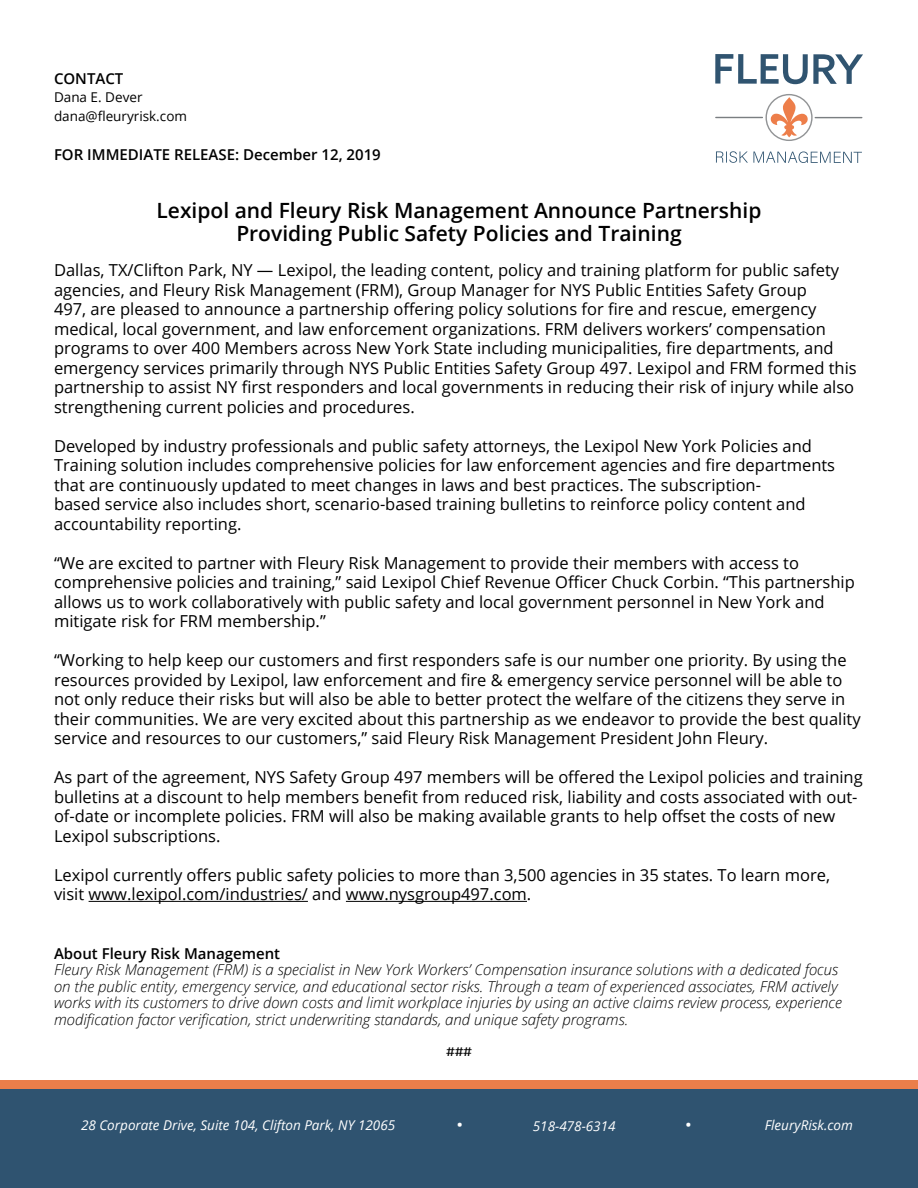
<style>
.page{position:relative;width:918px;height:1188px;background:#fff}
.page>*{position:absolute;margin:0;border:0;box-sizing:border-box;transform-origin:0 0}
.t1{font:600 21px/22.5px "Open Sans";color:#000;text-align:center}
.t2{font:16.5px/19.5px "Open Sans";color:#000}
.t3{font:16.5px "Tisa Pro";color:#000}
.t4{font:italic 300 15px/16.5px "Open Sans";color:#000}
.t5{font:600 15px "Open Sans";color:#000}
.t6{font:15px "Tisa Pro";color:#fff}
.t7{font:italic 13.5px "Open Sans";color:#fff}
.t8{font:13.5px/19.5px "Open Sans";color:#000}
</style>
<div class="page">
<div style="left:0;top:1089px;width:918px;height:99px;background:#2f5370"></div>
<div style="left:0;top:1080px;width:918px;height:9px;background:#eb7e4a"></div>
<svg style="left:715px;top:54px;width:148px;height:30px"></svg>
<svg style="left:716px;top:151px;width:146px;height:12px"></svg>
<svg style="left:771px;top:97px;width:37px;height:40px"></svg>
<div style="left:765px;top:94px;width:48px;height:47px;border:1px solid #929496;border-radius:50%"></div>
<hr style="left:815px;top:117px;width:47px;height:1px;background:#7a7e81">
<hr style="left:716px;top:117px;width:46px;height:1px;background:#7a7e81">
<hr style="left:89px;top:901px;width:219px;height:1px;background:#000">
<hr style="left:346px;top:901px;width:181px;height:1px;background:#000">
<p class="t5" style="left:54px;top:68px;width:71px">CONTACT</p>
<p class="t8" style="left:54px;top:87px;width:135px">Dana E. Dever dana@fleuryrisk.com</p>
<p class="t5" style="left:54px;top:144px;width:328px">FOR IMMEDIATE RELEASE: December 12, 2019</p>
<p class="t1" style="left:157px;top:199px;width:606px">Lexipol and Fleury Risk Management Announce Partnership<br>Providing Public Safety Policies and Training</p>
<p class="t2" style="left:54px;top:260px;width:804px">Dallas, TX/Clifton Park, NY — Lexipol, the leading content, policy and training platform for public safety agencies, and Fleury Risk Management (FRM), Group Manager for NYS Public Entities Safety Group<br>497, are pleased to announce a partnership offering policy solutions for fire and rescue, emergency medical, local government, and law enforcement organizations. FRM delivers workers’ compensation programs to over 400 Members across New York State including municipalities, fire departments, and emergency services primarily through NYS Public Entities Safety Group 497. Lexipol and FRM formed this partnership to assist NY first responders and local governments in reducing their risk of injury while also strengthening current policies and procedures.</p>
<p class="t2" style="left:54px;top:436px;width:783px">Developed by industry professionals and public safety attorneys, the Lexipol New York Policies and Training solution includes comprehensive policies for law enforcement agencies and fire departments that are continuously updated to meet changes in laws and best practices. The subscription-<br>based service also includes short, scenario-based training bulletins to reinforce policy content and accountability reporting.</p>
<p class="t2" style="left:54px;top:553px;width:802px">“We are excited to partner with Fleury Risk Management to provide their members with access to comprehensive policies and training,” said Lexipol Chief Revenue Officer Chuck Corbin. “This partnership allows us to work collaboratively with public safety and local government personnel in New York and mitigate risk for FRM membership.”</p>
<p class="t2" style="left:54px;top:650px;width:808px">“Working to help keep our customers and first responders safe is our number one priority. By using the resources provided by Lexipol, law enforcement and fire &amp; emergency service personnel will be able to not only reduce their risks but will also be able to better protect the welfare of the citizens they serve in their communities. We are very excited about this partnership as we endeavor to provide the best quality service and resources to our customers,” said Fleury Risk Management President John Fleury.</p>
<p class="t2" style="left:54px;top:767px;width:810px">As part of the agreement, NYS Safety Group 497 members will be offered the Lexipol policies and training bulletins at a discount to help members benefit from reduced risk, liability and costs associated with out&shy;of-date or incomplete policies. FRM will also be making available grants to help offset the costs of new Lexipol subscriptions.</p>
<p class="t2" style="left:54px;top:865px;width:778px">Lexipol currently offers public safety policies to more than 3,500 agencies in 35 states. To learn more, visit www.lexipol.com/industries/ and www.nysgroup497.com.</p>
<p class="t5" style="left:54px;top:943px;width:228px">About Fleury Risk Management</p>
<p class="t4" style="left:54px;top:961px;width:789px">Fleury Risk Management (FRM) is a specialist in New York Workers’ Compensation insurance solutions with a dedicated focus on the public entity, emergency service, and educational sector risks. Through a team of experienced associates, FRM actively works with its customers to drive down costs and limit workplace injuries by using an active claims review process, experience modification factor verification, strict underwriting standards, and unique safety programs.</p>
<p class="t3" style="left:446px;top:1038px;width:27px">###</p>
<p class="t7" style="left:81px;top:1116px;width:316px">28 Corporate Drive, Suite 104, Clifton Park, NY 12065</p>
<p class="t6" style="left:456px;top:1114px;width:10px">•</p>
<p class="t7" style="left:533px;top:1117px;width:84px">518-478-6314</p>
<p class="t6" style="left:684px;top:1114px;width:10px">•</p>
<p class="t7" style="left:765px;top:1116px;width:90px">FleuryRisk.com</p>
</div>
